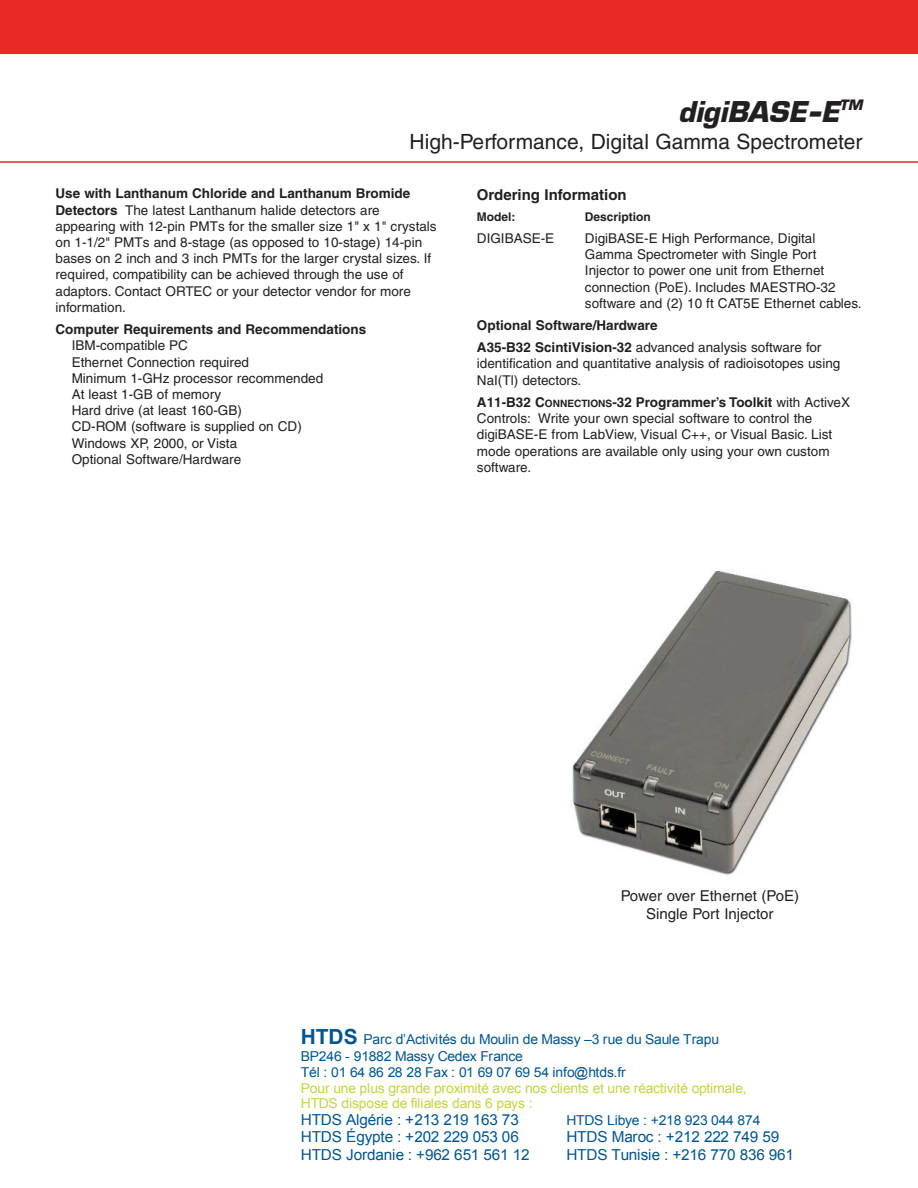
<style>
.page{position:relative;width:918px;height:1188px;background:#fff}
.page>*{position:absolute;margin:0;border:0;box-sizing:border-box;transform-origin:0 0}
.t1{font:italic 700 30px "EGG Eurostile";color:#231f20}
.t2{font:21px "Helvetica";color:#231f20}
.t3{font:15.15px/17.4px "Arial";letter-spacing:-.01em;color:#00558d}
.t4{font:15px/18px "Helvetica";color:#231f20;text-align:center}
.t5{font:700 15px "Helvetica";color:#231f20}
.t6{font:13.65px/17.2px "Arial";letter-spacing:-.02em;color:#00558d}
.t7{font:13.65px/15.5px "Arial";letter-spacing:-.015em;color:#c3d344}
.t8{font:13.5px/16.2px "Helvetica";color:#231f20}
.t9{font:700 13.5px/22.2px "Helvetica";color:#231f20}
.t10{font:700 12px "Helvetica";color:#231f20}
.s1{font-weight:700}
.s2{font-weight:400}
.s3{font-weight:700;font-size:10.2px}
.s4{font-weight:700;font-size:20.85px}
</style>
<div class="page">
<div style="left:0;top:0;width:918px;height:54px;background:#ea2924"></div>
<hr style="left:0;top:161px;width:918px;height:2px;background:#ea2924">
<img style="left:572px;top:571px;width:280px;height:304px">
<h1 class="t1" style="left:678px;top:101px;width:186px">digiBASE-E<sup>TM</sup></h1>
<h2 class="t2" style="left:410px;top:134px;width:454px">High-Performance, Digital Gamma Spectrometer</h2>
<p class="t8" style="left:56px;top:187px;width:383px"><span class="s1">Use with Lanthanum Chloride and Lanthanum Bromide Detectors</span> The latest Lanthanum halide detectors are appearing with 12-pin PMTs for the smaller size 1" x 1" crystals on 1-1/2" PMTs and 8-stage (as opposed to 10-stage) 14-pin bases on 2 inch and 3 inch PMTs for the larger crystal sizes. If required, compatibility can be achieved through the use of adaptors. Contact ORTEC or your detector vendor for more information.</p>
<p class="t9" style="left:56px;top:320px;width:312px">Computer Requirements and Recommendations</p>
<p class="t8" style="left:72px;top:339px;width:253px">IBM-compatible PC<br>Ethernet Connection required<br>Minimum 1-GHz processor recommended<br>At least 1-GB of memory<br>Hard drive (at least 160-GB)<br>CD-ROM (software is supplied on CD)<br>Windows XP, 2000, or Vista<br>Optional Software/Hardware</p>
<p class="t5" style="left:477px;top:189px;width:151px">Ordering Information</p>
<p class="t10" style="left:477px;top:213px;width:40px">Model:</p>
<p class="t10" style="left:585px;top:213px;width:67px">Description</p>
<p class="t8" style="left:477px;top:231px;width:79px">DIGIBASE-E</p>
<p class="t8" style="left:585px;top:231px;width:278px">DigiBASE-E High Performance, Digital Gamma Spectrometer with Single Port Injector to power one unit from Ethernet connection (PoE). Includes MAESTRO-32 software and (2) 10 ft CAT5E Ethernet cables.</p>
<p class="t9" style="left:477px;top:315px;width:346px">Optional Software/Hardware<br>A35-B32 ScintiVision-32 <span class="s2">advanced analysis software for</span></p>
<p class="t8" style="left:477px;top:357px;width:365px">identification and quantitative analysis of radioisotopes using<br>NaI(Tl) detectors.</p>
<p class="t8" style="left:477px;top:395px;width:375px"><span class="s1">A11-B32 C</span><span class="s3">ONNECTIONS</span><span class="s1">-32 Programmer’s Toolkit</span> with ActiveX Controls: Write your own special software to control the digiBASE-E from LabView, Visual C++, or Visual Basic. List mode operations are available only using your own custom software.</p>
<p class="t4" style="left:621px;top:888px;width:180px">Power over Ethernet (PoE)<br>Single Port Injector</p>
<p class="t6" style="left:301px;top:1031px;width:420px"><span class="s4">HTDS</span> Parc d’Activités du Moulin de Massy –3 rue du Saule Trapu<br>BP246 - 91882 Massy Cedex France</p>
<p class="t6" style="left:301px;top:1063px;width:326px">Tél : 01 64 86 28 28 Fax : 01 69 07 69 54 info@htds.fr</p>
<p class="t7" style="left:301px;top:1080px;width:447px">Pour une plus grande proximité avec nos clients et une réactivité optimale,<br>HTDS dispose de filiales dans 6 pays :</p>
<p class="t3" style="left:301px;top:1111px;width:219px">HTDS Algérie : +213 219 163 73</p>
<p class="t6" style="left:566px;top:1112px;width:196px">HTDS Libye : +218 923 044 874</p>
<p class="t3" style="left:301px;top:1128px;width:230px">HTDS Égypte : +202 229 053 06<br>HTDS Jordanie : +962 651 561 12</p>
<p class="t3" style="left:566px;top:1128px;width:229px">HTDS Maroc : +212 222 749 59<br>HTDS Tunisie : +216 770 836 961</p>
</div>
